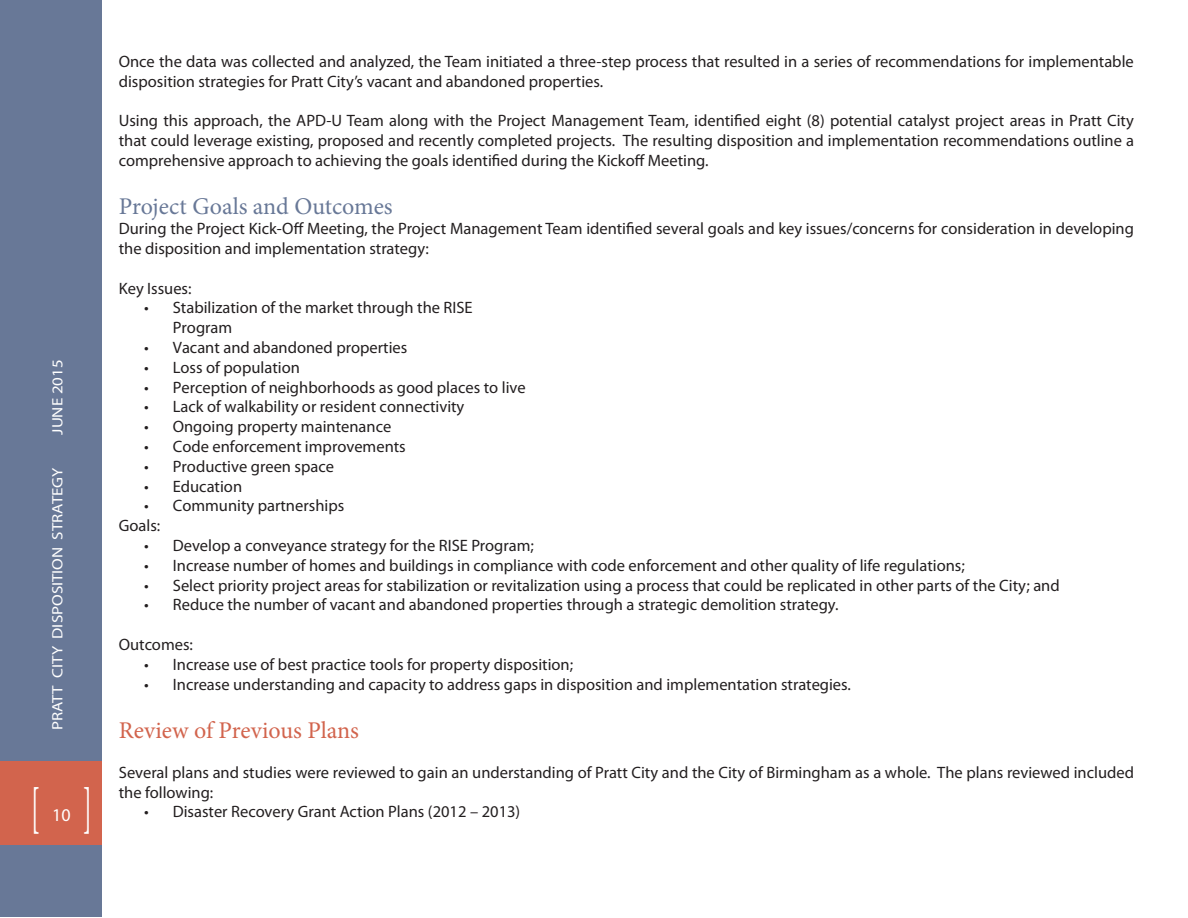
<style>
.page{position:relative;width:1188px;height:918px;background:#fff}
.page>*{position:absolute;margin:0;border:0;box-sizing:border-box;transform-origin:0 0}
.t1{font:54px "Minion Pro";color:#fff;scale:.5 1}
.t2{font:24px "Minion Pro";letter-spacing:-.005em;color:#687897}
.t3{font:24px "Minion Pro";color:#d2644d}
.t4{font:18px "Myriad Pro";color:#fff}
.t5{font:16.5px/19.8px "Myriad Pro";color:#231f20}
.t6{font:15px "Myriad Pro";color:#fff;scale:1.13 1}
</style>
<div class="page">
<div style="left:1px;top:1px;width:101px;height:916px;background:#687897"></div>
<div style="left:1px;top:761px;width:101px;height:84px;background:#d2644d"></div>
<p class="t6" style="left:48px;top:435px;width:68px;rotate:-90deg">JUNE 2015</p>
<p class="t6" style="left:48px;top:730px;width:234px;rotate:-90deg">PRATT CITY DISPOSITION STRATEGY</p>
<h1 class="t1" style="left:31px;top:772px;width:124px">[ ]</h1>
<p class="t4" style="left:52px;top:804px;width:20px">10</p>
<p class="t5" style="left:119px;top:51px;width:1017px">Once the data was collected and analyzed, the Team initiated a three-step process that resulted in a series of recommendations for implementable disposition strategies for Pratt City’s vacant and abandoned properties.</p>
<p class="t5" style="left:119px;top:110px;width:1017px;text-align:justify">Using this approach, the APD-U Team along with the Project Management Team, identified eight (8) potential catalyst project areas in Pratt City that could leverage existing, proposed and recently completed projects. The resulting disposition and implementation recommendations outline a comprehensive approach to achieving the goals identified during the Kickoff Meeting.</p>
<p class="t2" style="left:119px;top:191px;width:275px">Project Goals and Outcomes</p>
<p class="t5" style="left:119px;top:218px;width:1017px">During the Project Kick-Off Meeting, the Project Management Team identified several goals and key issues/concerns for consideration in developing the disposition and implementation strategy:</p>
<p class="t5" style="left:119px;top:278px;width:74px">Key Issues:</p>
<p class="t5" style="left:173px;top:298px;width:301px;text-indent:-28px">• Stabilization of the market through the RISE<br>Program</p>
<p class="t5" style="left:144px;top:337px;width:265px">• Vacant and abandoned properties</p>
<p class="t5" style="left:144px;top:357px;width:157px">• Loss of population</p>
<p class="t5" style="left:144px;top:377px;width:383px">• Perception of neighborhoods as good places to live</p>
<p class="t5" style="left:144px;top:397px;width:322px">• Lack of walkability or resident connectivity</p>
<p class="t5" style="left:144px;top:416px;width:249px">• Ongoing property maintenance</p>
<p class="t5" style="left:144px;top:436px;width:263px">• Code enforcement improvements</p>
<p class="t5" style="left:144px;top:456px;width:191px">• Productive green space</p>
<p class="t5" style="left:144px;top:476px;width:99px">• Education</p>
<p class="t5" style="left:144px;top:496px;width:201px">• Community partnerships</p>
<p class="t5" style="left:119px;top:515px;width:43px">Goals:</p>
<p class="t5" style="left:144px;top:535px;width:391px">• Develop a conveyance strategy for the RISE Program;</p>
<p class="t5" style="left:144px;top:555px;width:822px">• Increase number of homes and buildings in compliance with code enforcement and other quality of life regulations;</p>
<p class="t5" style="left:144px;top:575px;width:917px">• Select priority project areas for stabilization or revitalization using a process that could be replicated in other parts of the City; and</p>
<p class="t5" style="left:144px;top:595px;width:696px">• Reduce the number of vacant and abandoned properties through a strategic demolition strategy.</p>
<p class="t5" style="left:119px;top:634px;width:76px">Outcomes:</p>
<p class="t5" style="left:144px;top:654px;width:430px">• Increase use of best practice tools for property disposition;</p>
<p class="t5" style="left:144px;top:674px;width:708px">• Increase understanding and capacity to address gaps in disposition and implementation strategies.</p>
<p class="t3" style="left:119px;top:714px;width:242px">Review of Previous Plans</p>
<p class="t5" style="left:119px;top:762px;width:1017px">Several plans and studies were reviewed to gain an understanding of Pratt City and the City of Birmingham as a whole. The plans reviewed included the following:</p>
<p class="t5" style="left:144px;top:802px;width:378px">• Disaster Recovery Grant Action Plans (2012 – 2013)</p>
</div>
